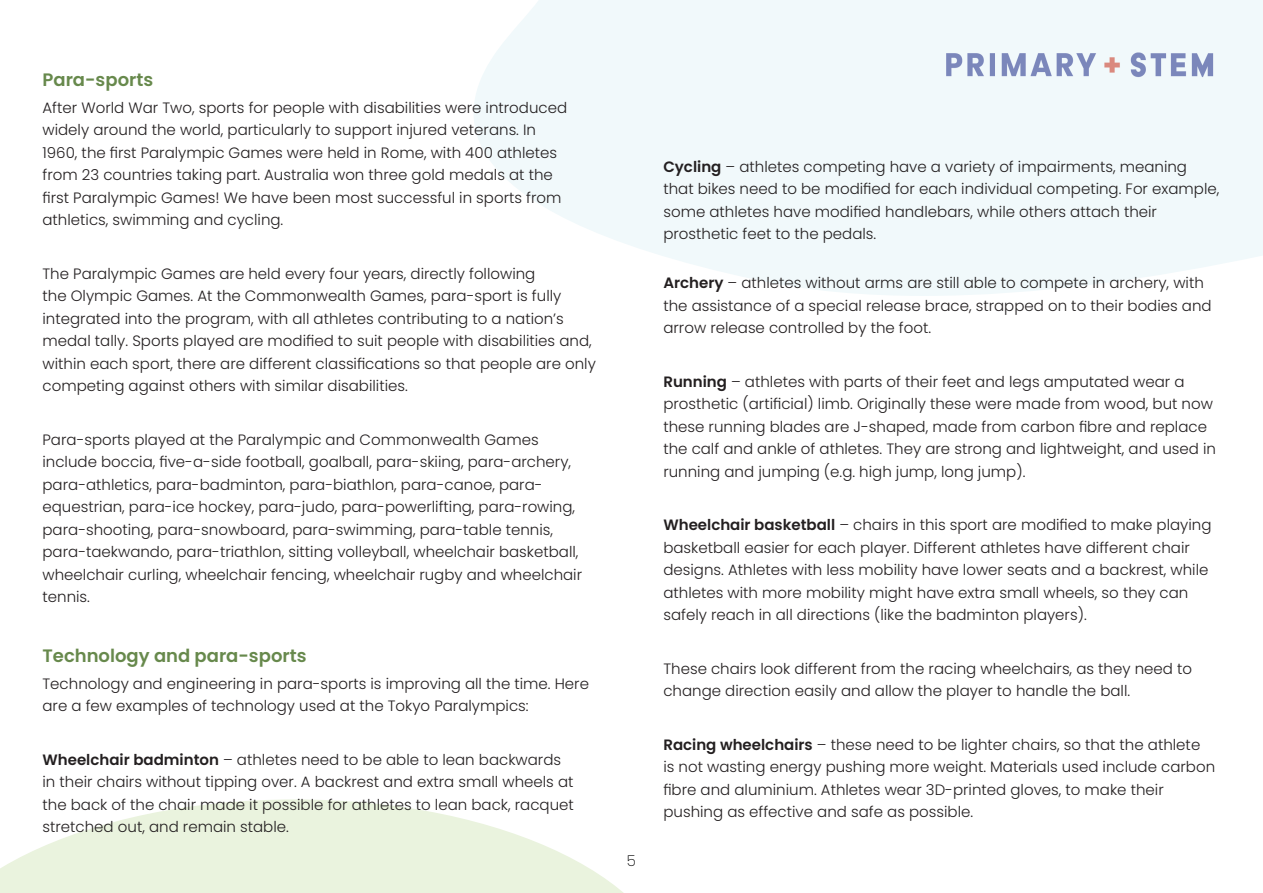
<style>
.page{position:relative;width:1263px;height:893px;background:#fff}
.page>*{position:absolute;margin:0;border:0;box-sizing:border-box;transform-origin:0 0}
.t1{font:600 18px "Poppins";color:#67894c}
.t2{font:300 15px/22.5px "Poppins";color:#231f20}
.t3{font:200 15px "Poppins";color:#000}
.s1{font-weight:600}
</style>
<div class="page">
<svg style="left:474px;top:0;width:789px;height:296px;fill:#f1f9fb"></svg>
<img style="left:944px;top:49px;width:271px;height:31px">
<svg style="left:0;top:799px;width:624px;height:94px;fill:#eaf3de"></svg>
<p class="t1" style="left:43px;top:69px;width:112px">Para-sports</p>
<p class="t2" style="left:43px;top:96px;width:526px">After World War Two, sports for people with disabilities were introduced widely around the world, particularly to support injured veterans. In 1960, the first Paralympic Games were held in Rome, with 400 athletes from 23 countries taking part. Australia won three gold medals at the first Paralympic Games! We have been most successful in sports from athletics, swimming and cycling.</p>
<p class="t2" style="left:43px;top:262px;width:555px">The Paralympic Games are held every four years, directly following<br>the Olympic Games. At the Commonwealth Games, para-sport is fully integrated into the program, with all athletes contributing to a nation’s medal tally. Sports played are modified to suit people with disabilities and, within each sport, there are different classifications so that people are only competing against others with similar disabilities.</p>
<p class="t2" style="left:43px;top:428px;width:541px">Para-sports played at the Paralympic and Commonwealth Games include boccia, five-a-side football, goalball, para-skiing, para-archery, para-athletics, para-badminton, para-biathlon, para-canoe, para&shy;equestrian, para-ice hockey, para-judo, para-powerlifting, para-rowing, para-shooting, para-snowboard, para-swimming, para-table tennis, para-taekwando, para-triathlon, sitting volleyball, wheelchair basketball, wheelchair curling, wheelchair fencing, wheelchair rugby and wheelchair tennis.</p>
<p class="t1" style="left:43px;top:645px;width:266px">Technology and para-sports</p>
<p class="t2" style="left:43px;top:672px;width:548px">Technology and engineering in para-sports is improving all the time. Here are a few examples of technology used at the Tokyo Paralympics:</p>
<p class="t2" style="left:43px;top:748px;width:533px"><span class="s1">Wheelchair badminton</span> – athletes need to be able to lean backwards in their chairs without tipping over. A backrest and extra small wheels at the back of the chair made it possible for athletes to lean back, racquet stretched out, and remain stable.</p>
<p class="t3" style="left:627px;top:852px;width:11px">5</p>
<p class="t2" style="left:663px;top:155px;width:557px"><span class="s1">Cycling</span> – athletes competing have a variety of impairments, meaning that bikes need to be modified for each individual competing. For example, some athletes have modified handlebars, while others attach their prosthetic feet to the pedals.</p>
<p class="t2" style="left:663px;top:272px;width:550px"><span class="s1">Archery</span> – athletes without arms are still able to compete in archery, with the assistance of a special release brace, strapped on to their bodies and arrow release controlled by the foot.</p>
<p class="t2" style="left:663px;top:370px;width:554px"><span class="s1">Running</span> – athletes with parts of their feet and legs amputated wear a prosthetic (artificial) limb. Originally these were made from wood, but now these running blades are J-shaped, made from carbon fibre and replace the calf and ankle of athletes. They are strong and lightweight, and used in running and jumping (e.g. high jump, long jump).</p>
<p class="t2" style="left:663px;top:514px;width:550px"><span class="s1">Wheelchair basketball</span> – chairs in this sport are modified to make playing basketball easier for each player. Different athletes have different chair designs. Athletes with less mobility have lower seats and a backrest, while athletes with more mobility might have extra small wheels, so they can safely reach in all directions (like the badminton players).</p>
<p class="t2" style="left:663px;top:657px;width:530px">These chairs look different from the racing wheelchairs, as they need to change direction easily and allow the player to handle the ball.</p>
<p class="t2" style="left:663px;top:733px;width:553px"><span class="s1">Racing wheelchairs</span> – these need to be lighter chairs, so that the athlete<br>is not wasting energy pushing more weight. Materials used include carbon fibre and aluminium. Athletes wear 3D-printed gloves, to make their pushing as effective and safe as possible.</p>
</div>
